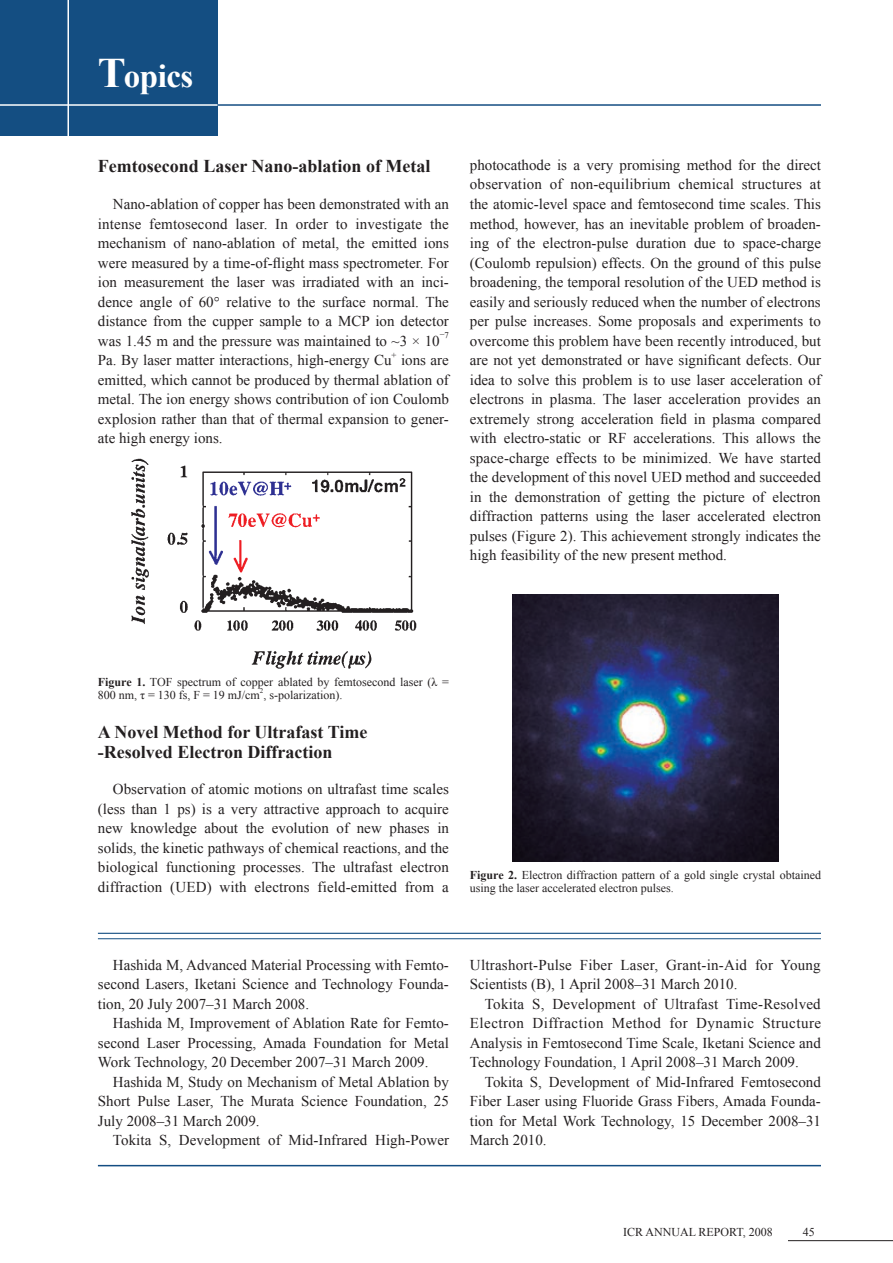
<style>
.page{position:relative;width:893px;height:1263px;background:#fff}
.page>*{position:absolute;margin:0;border:0;box-sizing:border-box;transform-origin:0 0}
.t1{font:700 33px "Times New Roman";letter-spacing:-.015em;color:#fff}
.t2{font:700 18px/19.5px "Times New Roman";color:#231f20}
.t3{font:15px/19.5px "Times New Roman";color:#231f20;text-align:justify}
.t4{font:12px/13.5px "Times New Roman";color:#231f20}
.t5{font:8.7px "Times New Roman";color:#231f20}
.t6{font:7.05px "Times New Roman";color:#231f20}
.s1{font-size:42px}
.s2{font-weight:700}
</style>
<div class="page">
<div style="left:0;top:0;width:218px;height:136px;background:#144e82"></div>
<hr style="left:98px;top:1165px;width:723px;height:1px;background:#144e82">
<hr style="left:218px;top:104px;width:603px;height:2px;background:#144e82">
<hr style="left:0;top:104px;width:218px;height:2px;background:#fff">
<hr style="left:68px;top:0;width:1px;height:136px;background:#fff">
<hr style="left:788px;top:1240px;width:105px;height:1px;background:#231f20">
<hr style="left:98px;top:933px;width:723px;height:1px;background:#144e82">
<hr style="left:98px;top:938px;width:723px;height:1px;background:#144e82">
<img style="left:512px;top:594px;width:267px;height:267px">
<img style="left:131px;top:458px;width:285px;height:210px">
<h1 class="t1" style="left:98px;top:54px;width:97px"><span class="s1">T</span>opics</h1>
<p class="t2" style="left:98px;top:156px;width:334px">Femtosecond Laser Nano-ablation of Metal</p>
<p class="t3" style="left:98px;top:194px;width:353px;text-indent:15px">Nano-ablation of copper has been demonstrated with an intense femtosecond laser. In order to investigate the mechanism of nano-ablation of metal, the emitted ions were measured by a time-of-flight mass spectrometer. For ion measurement the laser was irradiated with an inci&shy;dence angle of 60 relative to the surface normal. The distance from the cupper sample to a MCP ion detector was 1.45 m and the pressure was maintained to ~3 × 10</p>
<p class="t5" style="left:445px;top:330px;width:6px">7</p>
<p class="t3" style="left:98px;top:350px;width:295px">Pa. By laser matter interactions, high-energy Cu</p>
<p class="t5" style="left:392px;top:349px;width:6px">+</p>
<p class="t3" style="left:98px;top:350px;width:353px;text-indent:303px">ions are emitted, which cannot be produced by thermal ablation of metal. The ion energy shows contribution of ion Coulomb explosion rather than that of thermal expansion to gener&shy;ate high energy ions.</p>
<p class="t3" style="left:470px;top:155px;width:353px">photocathode is a very promising method for the direct observation of non-equilibrium chemical structures at the atomic-level space and femtosecond time scales. This method, however, has an inevitable problem of broaden&shy;ing of the electron-pulse duration due to space-charge (Coulomb repulsion) effects. On the ground of this pulse broadening, the temporal resolution of the UED method is easily and seriously reduced when the number of electrons per pulse increases. Some proposals and experiments to overcome this problem have been recently introduced, but are not yet demonstrated or have significant defects. Our idea to solve this problem is to use laser acceleration of electrons in plasma. The laser acceleration provides an extremely strong acceleration field in plasma compared with electro-static or RF accelerations. This allows the space-charge effects to be minimized. We have started the development of this novel UED method and succeeded in the demonstration of getting the picture of electron diffraction patterns using the laser accelerated electron pulses (Figure 2). This achievement strongly indicates the high feasibility of the new present method.</p>
<p class="t4" style="left:98px;top:675px;width:352px"><span class="s2">Figure 1.</span> TOF spectrum of copper ablated by femtosecond laser (λ =<br>800 nm, τ = 130 fs, F = 19 mJ/cm , s-polarization).</p>
<p class="t6" style="left:260px;top:686px;width:5px">2</p>
<p class="t2" style="left:98px;top:722px;width:271px">A Novel Method for Ultrafast Time -Resolved Electron Diffraction</p>
<p class="t3" style="left:98px;top:779px;width:353px;text-indent:15px">Observation of atomic motions on ultrafast time scales (less than 1 ps) is a very attractive approach to acquire new knowledge about the evolution of new phases in solids, the kinetic pathways of chemical reactions, and the biological functioning processes. The ultrafast electron diffraction (UED) with electrons field-emitted from a</p>
<p class="t4" style="left:470px;top:867px;width:353px"><span class="s2">Figure 2.</span> Electron diffraction pattern of a gold single crystal obtained using the laser accelerated electron pulses.</p>
<p class="t3" style="left:98px;top:954px;width:352px;text-indent:15px">Hashida M, Advanced Material Processing with Femto&shy;second Lasers, Iketani Science and Technology Founda&shy;tion, 20 July 2007–31 March 2008.</p>
<p class="t3" style="left:98px;top:1013px;width:352px;text-indent:15px">Hashida M, Improvement of Ablation Rate for Femto&shy;second Laser Processing, Amada Foundation for Metal Work Technology, 20 December 2007–31 March 2009.</p>
<p class="t3" style="left:98px;top:1071px;width:352px;text-indent:15px">Hashida M, Study on Mechanism of Metal Ablation by Short Pulse Laser, The Murata Science Foundation, 25<br>July 2008–31 March 2009.</p>
<p class="t3" style="left:113px;top:1130px;width:338px">Tokita S, Development of Mid-Infrared High-Power</p>
<p class="t3" style="left:470px;top:954px;width:352px">Ultrashort-Pulse Fiber Laser, Grant-in-Aid for Young<br>Scientists (B), 1 April 2008–31 March 2010.</p>
<p class="t3" style="left:470px;top:993px;width:353px;text-indent:15px">Tokita S, Development of Ultrafast Time-Resolved Electron Diffraction Method for Dynamic Structure Analysis in Femtosecond Time Scale, Iketani Science and Technology Foundation, 1 April 2008–31 March 2009.</p>
<p class="t3" style="left:470px;top:1071px;width:353px;text-indent:15px">Tokita S, Development of Mid-Infrared Femtosecond Fiber Laser using Fluoride Grass Fibers, Amada Founda&shy;tion for Metal Work Technology, 15 December 2008–31<br>March 2010.</p>
<p class="t4" style="left:623px;top:1225px;width:151px">ICR ANNUAL REPORT, 2008</p>
<p class="t4" style="left:803px;top:1225px;width:13px">45</p>
</div>
